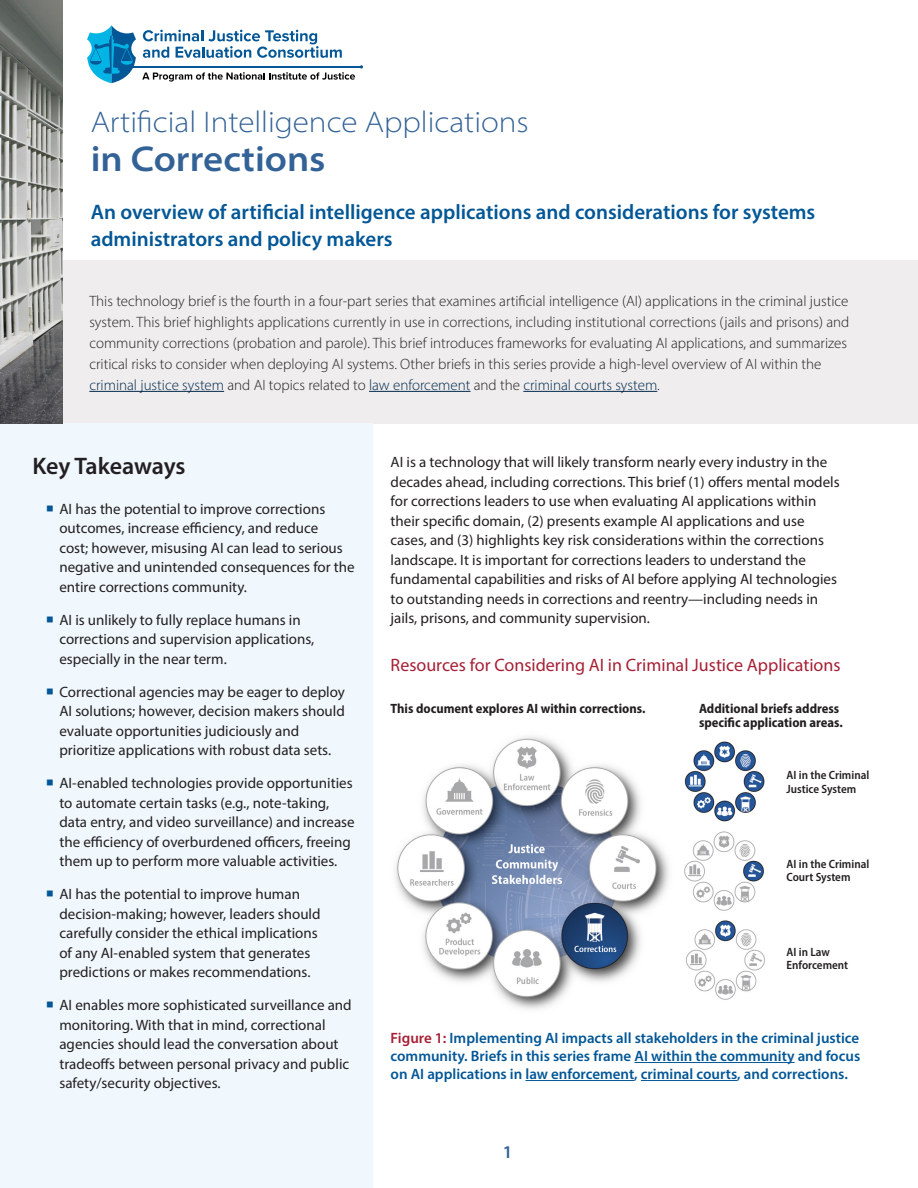
<style>
.page{position:relative;width:918px;height:1188px;background:#fff}
.page>*{position:absolute;margin:0;border:0;box-sizing:border-box;transform-origin:0 0}
.Title_Main_Page{font:600 semi-expanded 36px "Myriad Pro";color:#336296}
.Title_Main_Page-2{font:300 semi-expanded 30px "Myriad Pro";color:#336296}
.Header2{font:600 24px "Myriad Pro";letter-spacing:-.01em;color:#231f20}
.Subheader{font:600 21px/27px "Myriad Pro";color:#035796}
.Header4{font:18px "Myriad Pro";color:#a62035}
.t1{font:600 18px "Myriad Pro";color:#336296}
.t2{font:15px/19.5px "Myriad Pro";color:#231f20}
.IntroText_Large{font:300 15px/21px "Myriad Pro";color:#231f20}
.Graphic_Header_Figur{font:600 15px/18px "Myriad Pro";color:#035796;text-align:justify}
.GraphicLabel_Blackse{font:700 semi-condensed 13.5px/13.5px "Myriad Pro";color:#231f20}
.GraphicLabel_Blackse-2{font:600 semi-condensed 12px/13.5px "Myriad Pro";color:#231f20}
.s1{color:#00284c}
.s2{color:#035796}
.s3{color:#a62035}
</style>
<div class="page">
<hr style="left:132px;top:66px;width:229px;height:2px;background:#035796">
<svg style="left:143px;top:30px;width:199px;height:28px"></svg>
<svg style="left:87px;top:25px;width:49px;height:58px"></svg>
<svg style="left:142px;top:65px;width:221px;height:17px"></svg>
<div style="left:0;top:261px;width:918px;height:163px;background:#efedee"></div>
<hr style="left:89px;top:391px;width:135px;height:1px;background:#00284c">
<hr style="left:369px;top:391px;width:102px;height:1px;background:#00284c">
<hr style="left:523px;top:391px;width:134px;height:1px;background:#00284c">
<div style="left:0;top:424px;width:373px;height:764px;background:#f0f7fd"></div>
<img style="left:0;top:0;width:63px;height:424px">
<hr style="left:635px;top:1062px;width:160px;height:1px;background:#035796">
<hr style="left:526px;top:1080px;width:108px;height:1px;background:#035796">
<hr style="left:641px;top:1080px;width:96px;height:1px;background:#035796">
<img style="left:395px;top:736px;width:274px;height:274px">
<img style="left:684px;top:741px;width:81px;height:81px">
<img style="left:684px;top:831px;width:80px;height:80px">
<img style="left:686px;top:920px;width:79px;height:80px">
<p class="Title_Main_Page-2" style="left:91px;top:104px;width:440px">Artificial Intelligence Applications</p>
<p class="Title_Main_Page" style="left:91px;top:136px;width:236px">in Corrections</p>
<p class="Subheader" style="left:91px;top:198px;width:726px">An overview of artificial intelligence applications and considerations for systems administrators and policy makers</p>
<p class="IntroText_Large" style="left:89px;top:290px;width:762px">This technology brief is the fourth in a four-part series that examines artificial intelligence (AI) applications in the criminal justice system. This brief highlights applications currently in use in corrections, including institutional corrections (jails and prisons) and community corrections (probation and parole). This brief introduces frameworks for evaluating AI applications, and summarizes critical risks to consider when deploying AI systems. Other briefs in this series provide a high-level overview of AI within the <span class="s1">criminal justice system</span> and AI topics related to <span class="s1">law enforcement</span> and the <span class="s1">criminal courts system</span>.</p>
<p class="Header2" style="left:32px;top:451px;width:155px">Key Takeaways</p>
<p class="t2" style="left:59px;top:499px;width:297px;text-indent:-13px"><span class="s2">○</span> AI has the potential to improve corrections outcomes, increase efficiency, and reduce<br>cost; however, misusing AI can lead to serious negative and unintended consequences for the entire corrections community.</p>
<p class="t2" style="left:59px;top:610px;width:256px;text-indent:-13px"><span class="s2">○</span> AI is unlikely to fully replace humans in corrections and supervision applications, especially in the near term.</p>
<p class="t2" style="left:59px;top:682px;width:287px;text-indent:-13px"><span class="s2">○</span> Correctional agencies may be eager to deploy AI solutions; however, decision makers should evaluate opportunities judiciously and prioritize applications with robust data sets.</p>
<p class="t2" style="left:59px;top:773px;width:297px;text-indent:-13px"><span class="s2">○</span> AI-enabled technologies provide opportunities to automate certain tasks (e.g., note-taking, data entry, and video surveillance) and increase the efficiency of overburdened officers, freeing them up to perform more valuable activities.</p>
<p class="t2" style="left:59px;top:884px;width:263px;text-indent:-13px"><span class="s2">○</span> AI has the potential to improve human decision-making; however, leaders should carefully consider the ethical implications of any AI-enabled system that generates predictions or makes recommendations.</p>
<p class="t2" style="left:59px;top:995px;width:294px;text-indent:-13px"><span class="s2">○</span> AI enables more sophisticated surveillance and monitoring. With that in mind, correctional agencies should lead the conversation about tradeoffs between personal privacy and public safety/security objectives.</p>
<p class="t2" style="left:391px;top:452px;width:451px">AI is a technology that will likely transform nearly every industry in the decades ahead, including corrections. This brief (1) offers mental models for corrections leaders to use when evaluating AI applications within their specific domain, (2) presents example AI applications and use cases, and (3) highlights key risk considerations within the corrections landscape. It is important for corrections leaders to understand the fundamental capabilities and risks of AI before applying AI technologies to outstanding needs in corrections and reentry—including needs in jails, prisons, and community supervision.</p>
<p class="Header4" style="left:391px;top:654px;width:452px">Resources for Considering AI in Criminal Justice Applications</p>
<p class="GraphicLabel_Blackse" style="left:391px;top:702px;width:256px">This document explores AI within corrections.</p>
<p class="GraphicLabel_Blackse" style="left:699px;top:702px;width:145px">Additional briefs address specific application areas.</p>
<p class="GraphicLabel_Blackse-2" style="left:787px;top:768px;width:84px">AI in the Criminal<br>Justice System</p>
<p class="GraphicLabel_Blackse-2" style="left:787px;top:857px;width:84px">AI in the Criminal<br>Court System</p>
<p class="GraphicLabel_Blackse-2" style="left:787px;top:945px;width:63px">AI in Law<br>Enforcement</p>
<p class="Graphic_Header_Figur" style="left:391px;top:1029px;width:471px"><span class="s3">Figure 1:</span> Implementing AI impacts all stakeholders in the criminal justice community. Briefs in this series frame AI within the community and focus on AI applications in law enforcement, criminal courts, and corrections.</p>
<p class="t1" style="left:503px;top:1141px;width:11px">1</p>
</div>
